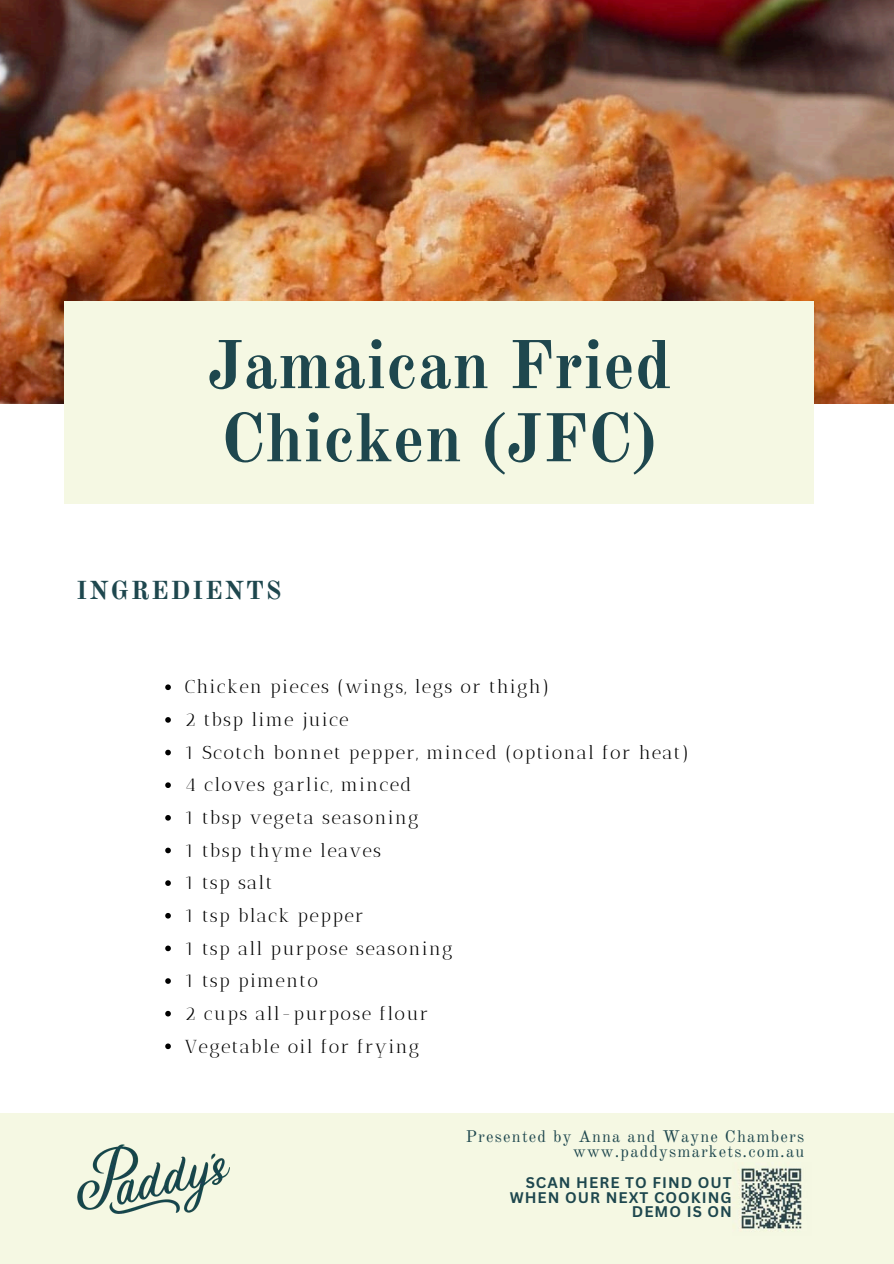
<style>
.page{position:relative;width:894px;height:1264px;background:#fff}
.page>*{position:absolute;margin:0;border:0;box-sizing:border-box;transform-origin:0 0}
.t1{font:700 67.5px/73.2px "Old Standard";color:#1e474e}
.t2{font:700 25.5px "Old Standard";letter-spacing:.07em;color:#1e474e}
.t3{font:18.75px "Antic Didone";letter-spacing:.07em;color:#000}
.t4{font:16.5px "Old Standard";letter-spacing:.07em;color:#1e474e}
.t5{font:700 15px/14.7px "Canva Sans";letter-spacing:.07em;color:#1e474e;text-align:right}
</style>
<div class="page">
<div style="left:0;top:1113px;width:893px;height:150px;background:#f5f8e3"></div>
<img style="left:738px;top:1168px;width:64px;height:63px">
<img style="left:77px;top:1144px;width:152px;height:70px">
<svg style="left:165px;top:684px;width:6px;height:6px"></svg>
<svg style="left:165px;top:717px;width:6px;height:5px"></svg>
<svg style="left:165px;top:749px;width:6px;height:6px"></svg>
<svg style="left:165px;top:782px;width:6px;height:6px"></svg>
<svg style="left:165px;top:815px;width:6px;height:5px"></svg>
<svg style="left:165px;top:847px;width:6px;height:6px"></svg>
<svg style="left:165px;top:880px;width:6px;height:5px"></svg>
<svg style="left:165px;top:913px;width:6px;height:5px"></svg>
<svg style="left:165px;top:945px;width:6px;height:6px"></svg>
<svg style="left:165px;top:978px;width:6px;height:5px"></svg>
<svg style="left:165px;top:1010px;width:6px;height:6px"></svg>
<svg style="left:165px;top:1043px;width:6px;height:6px"></svg>
<img style="left:0;top:0;width:893px;height:403px">
<div style="left:64px;top:301px;width:749px;height:203px;background:#f5f8e3"></div>
<p class="t1" style="left:207px;top:329px;width:465px">Jamaican Fried<br>Chicken (JFC)</p>
<p class="t2" style="left:76px;top:575px;width:207px">INGREDIENTS</p>
<p class="t3" style="left:185px;top:675px;width:366px">Chicken pieces (wings, legs or thigh)</p>
<p class="t3" style="left:185px;top:708px;width:165px">2 tbsp lime juice</p>
<p class="t3" style="left:185px;top:741px;width:506px">1 Scotch bonnet pepper, minced (optional for heat)</p>
<p class="t3" style="left:185px;top:773px;width:228px">4 cloves garlic, minced</p>
<p class="t3" style="left:185px;top:806px;width:235px">1 tbsp vegeta seasoning</p>
<p class="t3" style="left:185px;top:839px;width:198px">1 tbsp thyme leaves</p>
<p class="t3" style="left:185px;top:871px;width:89px">1 tsp salt</p>
<p class="t3" style="left:185px;top:904px;width:180px">1 tsp black pepper</p>
<p class="t3" style="left:185px;top:936px;width:269px">1 tsp all purpose seasoning</p>
<p class="t3" style="left:185px;top:969px;width:135px">1 tsp pimento</p>
<p class="t3" style="left:185px;top:1002px;width:245px">2 cups all-purpose flour</p>
<p class="t3" style="left:185px;top:1034px;width:236px">Vegetable oil for frying</p>
<p class="t4" style="left:466px;top:1125px;width:340px">Presented by Anna and Wayne Chambers</p>
<h4 class="t4" style="left:573px;top:1141px;width:233px">www.paddysmarkets.com.au</h4>
<p class="t5" style="left:509px;top:1174px;width:224px">SCAN HERE TO FIND OUT<br>WHEN OUR NEXT COOKING<br>DEMO IS ON</p>
</div>
